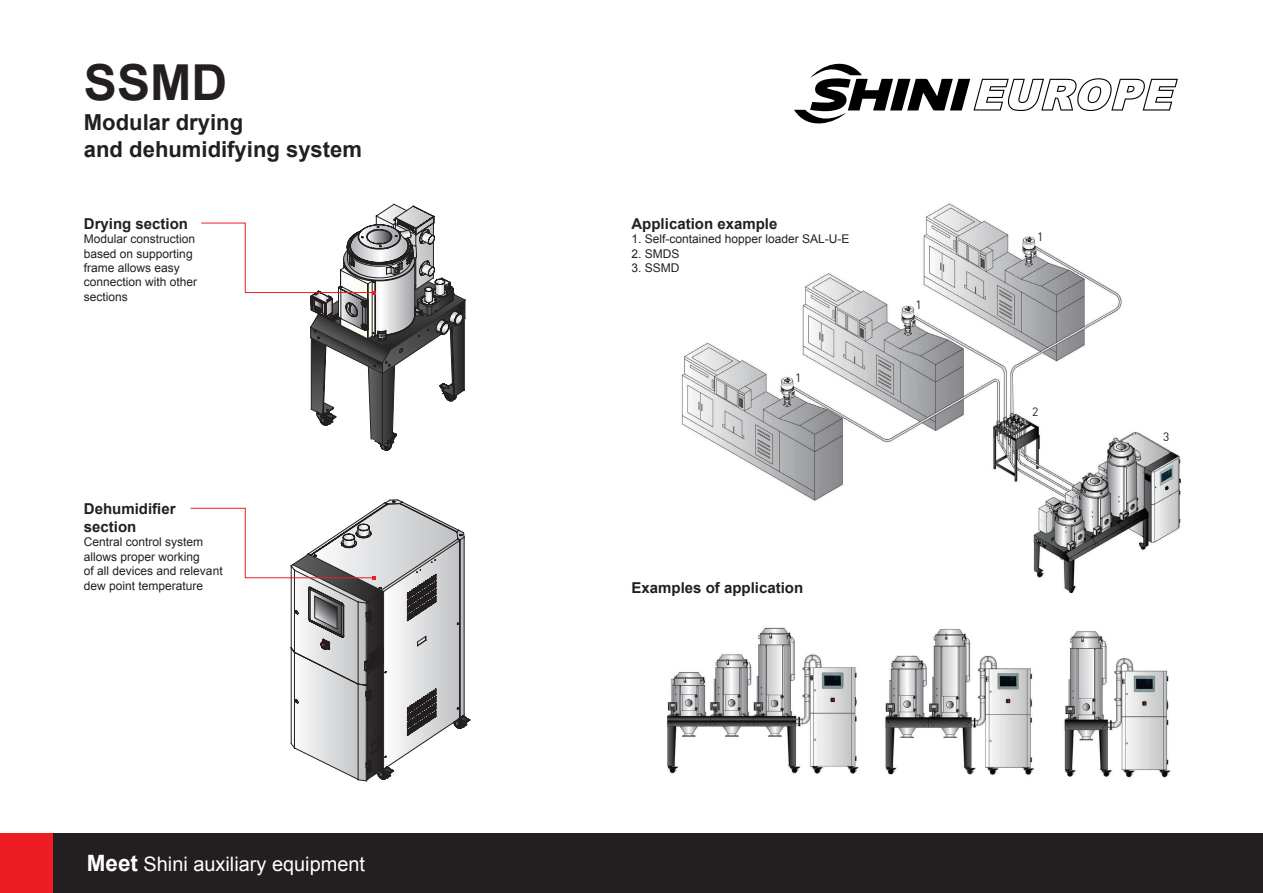
<style>
.page{position:relative;width:1263px;height:893px;background:#fff}
.page>*{position:absolute;margin:0;border:0;box-sizing:border-box;transform-origin:0 0}
.t1{font:700 49.65px "Arial";color:#231f20}
.t2{font:700 22.05px/26.4px "Arial";color:#231f20}
.t3{font:19.95px "Arial";color:#fff}
.t4{font:700 15px/18px "Arial";color:#231f20}
.t5{font:12px/14.4px "Arial";color:#231f20}
.t6{font:12px "DIN Pro";color:#231f20}
.s1{font-weight:700;font-size:22.5px}
</style>
<div class="page">
<div style="left:53px;top:833px;width:1210px;height:60px;background:#231f20"></div>
<div style="left:0;top:833px;width:53px;height:60px;background:#ee1d23"></div>
<svg style="left:794px;top:63px;width:384px;height:61px"></svg>
<img style="left:681px;top:203px;width:501px;height:390px">
<img style="left:667px;top:627px;width:504px;height:151px">
<svg style="left:201px;top:204px;width:265px;height:247px"></svg>
<svg style="left:190px;top:499px;width:280px;height:282px"></svg>
<h1 class="t1" style="left:84px;top:49px;width:145px">SSMD</h1>
<h2 class="t2" style="left:84px;top:110px;width:280px">Modular drying<br>and dehumidifying system</h2>
<p class="t4" style="left:84px;top:215px;width:106px">Drying section</p>
<p class="t5" style="left:84px;top:232px;width:115px">Modular construction based on supporting frame allows easy connection with other sections</p>
<p class="t4" style="left:84px;top:500px;width:93px">Dehumidifier section</p>
<p class="t5" style="left:84px;top:535px;width:140px">Central control system allows proper working<br>of all devices and relevant dew point temperature</p>
<h3 class="t3" style="left:87px;top:851px;width:280px"><span class="s1">Meet</span> Shini auxiliary equipment</h3>
<p class="t4" style="left:631px;top:215px;width:147px">Application example</p>
<p class="t5" style="left:631px;top:232px;width:220px">1. Self-contained hopper loader SAL-U-E</p>
<p class="t5" style="left:631px;top:246px;width:50px">2. SMDS</p>
<p class="t5" style="left:631px;top:261px;width:50px">3. SSMD</p>
<p class="t6" style="left:795px;top:369px;width:8px">1</p>
<p class="t6" style="left:915px;top:297px;width:8px">1</p>
<p class="t4" style="left:631px;top:579px;width:173px">Examples of application</p>
<p class="t6" style="left:1037px;top:228px;width:8px">1</p>
<p class="t6" style="left:1032px;top:403px;width:8px">2</p>
<p class="t6" style="left:1163px;top:429px;width:8px">3</p>
</div>
